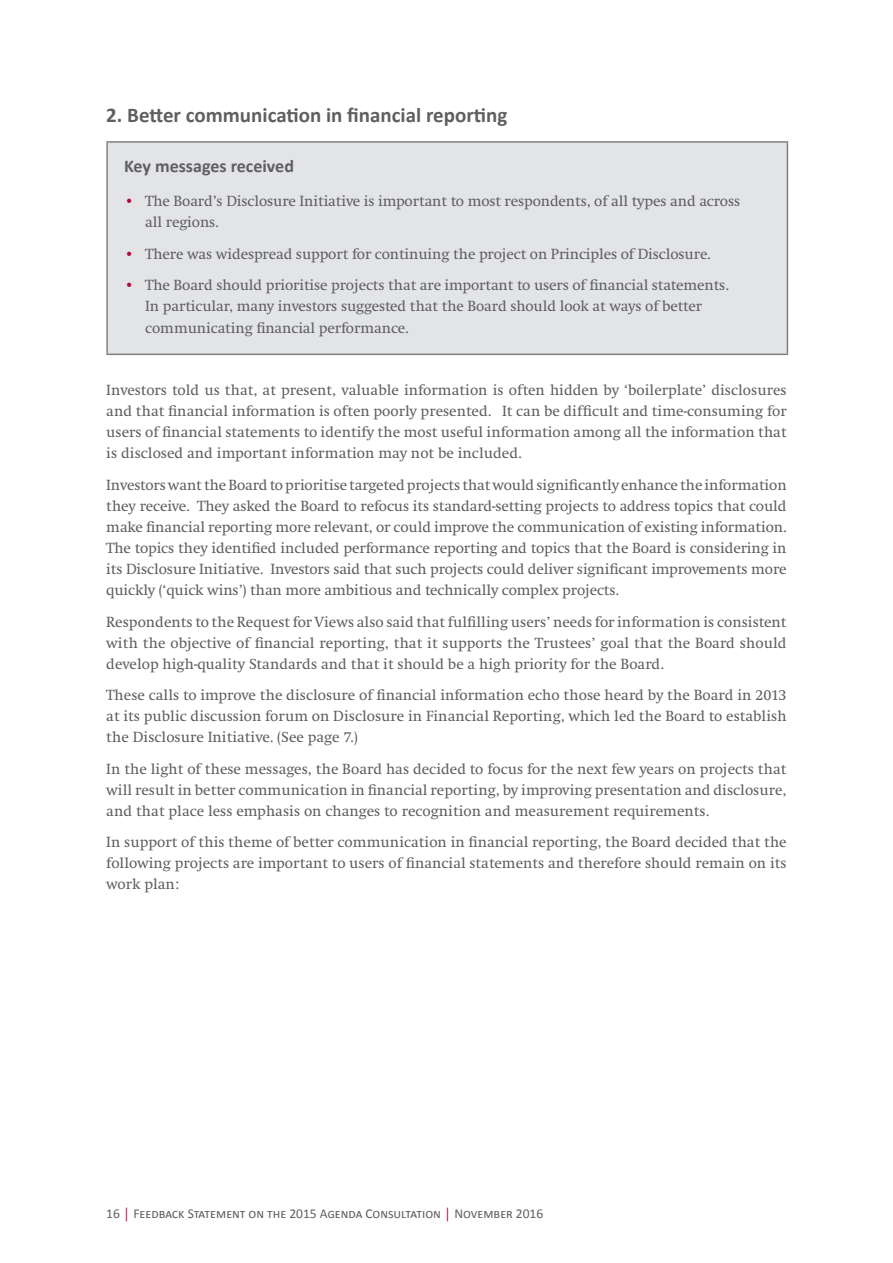
<style>
.page{position:relative;width:893px;height:1263px;background:#fff}
.page>*{position:absolute;margin:0;border:0;box-sizing:border-box;transform-origin:0 0}
.Level_2_-_no_indent{font:700 21px "Calibri";color:#5f5f62}
.Level_3_-_no_indent{font:700 18px "Calibri";color:#5f5f62}
.para{font:15px/21px "Swift LT Pro";letter-spacing:-.01em;color:#5f5f62;text-align:justify}
.t1{font:13.5px "Calibri";color:#5f5f62}
.s1{color:#b30437}
.s2{font-family:"Swift LT Pro";color:#b30437}
</style>
<div class="page">
<div style="left:107px;top:142px;width:680px;height:212px;background:#e3e4e6"></div>
<hr style="left:106px;top:141px;width:682px;height:2px;background:#7d7f82">
<hr style="left:106px;top:143px;width:2px;height:211px;background:#7d7f82">
<hr style="left:787px;top:143px;width:1px;height:211px;background:#7d7f82">
<hr style="left:106px;top:354px;width:682px;height:1px;background:#7d7f82">
<p class="Level_2_-_no_indent" style="left:106px;top:102px;width:403px">2. Better communication in financial reporting</p>
<p class="Level_3_-_no_indent" style="left:124px;top:155px;width:171px">Key messages received</p>
<p class="para" style="left:145px;top:191px;width:596px;text-indent:-21px"><span class="s1">•</span> The Board’s Disclosure Initiative is important to most respondents, of all types and across all regions.</p>
<p class="para" style="left:124px;top:243px;width:588px"><span class="s1">•</span> There was widespread support for continuing the project on Principles of Disclosure.</p>
<p class="para" style="left:145px;top:275px;width:585px;text-align:left;text-indent:-21px"><span class="s1">•</span> The Board should prioritise projects that are important to users of financial statements.<br>In particular, many investors suggested that the Board should look at ways of better communicating financial performance.</p>
<p class="para" style="left:106px;top:380px;width:682px">Investors told us that, at present, valuable information is often hidden by ‘boilerplate’ disclosures and that financial information is often poorly presented. It can be difficult and time-consuming for users of financial statements to identify the most useful information among all the information that is disclosed and important information may not be included.</p>
<p class="para" style="left:106px;top:474px;width:682px">Investors want the Board to prioritise targeted projects that would significantly enhance the information they receive. They asked the Board to refocus its standard-setting projects to address topics that could make financial reporting more relevant, or could improve the communication of existing information.<br>The topics they identified included performance reporting and topics that the Board is considering in its Disclosure Initiative. Investors said that such projects could deliver significant improvements more quickly (‘quick wins’) than more ambitious and technically complex projects.</p>
<p class="para" style="left:106px;top:611px;width:682px">Respondents to the Request for Views also said that fulfilling users’ needs for information is consistent with the objective of financial reporting, that it supports the Trustees’ goal that the Board should develop high-quality Standards and that it should be a high priority for the Board.</p>
<p class="para" style="left:106px;top:685px;width:682px">These calls to improve the disclosure of financial information echo those heard by the Board in 2013 at its public discussion forum on Disclosure in Financial Reporting, which led the Board to establish the Disclosure Initiative. (See page 7.)</p>
<p class="para" style="left:106px;top:758px;width:682px">In the light of these messages, the Board has decided to focus for the next few years on projects that will result in better communication in financial reporting, by improving presentation and disclosure, and that place less emphasis on changes to recognition and measurement requirements.</p>
<p class="para" style="left:106px;top:832px;width:682px">In support of this theme of better communication in financial reporting, the Board decided that the following projects are important to users of financial statements and therefore should remain on its work plan:</p>
<p class="t1" style="left:106px;top:1204px;width:439px">16 <span class="s2">|</span> Feedback Statement on the 2015 Agenda Consultation <span class="s2">|</span> November 2016</p>
</div>
